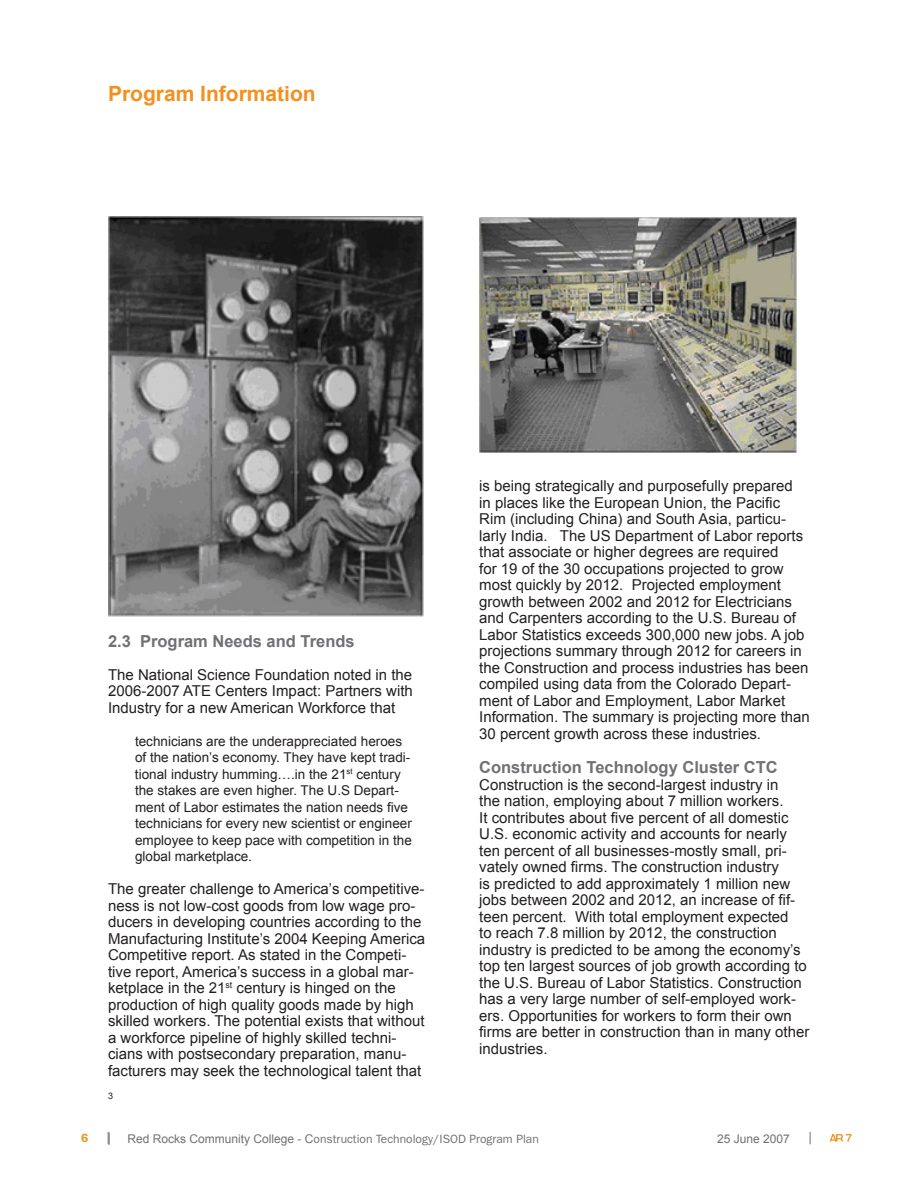
<style>
.page{position:relative;width:918px;height:1188px;background:#fff}
.page>*{position:absolute;margin:0;border:0;box-sizing:border-box;transform-origin:0 0}
.t1{font:700 21px "Arial";color:#f4901d}
.t2{font:700 16.5px "Arial";color:#717074}
.t3{font:15px/16.5px "Arial";color:#231f20}
.t4{font:13.5px/16.5px "Arial";color:#231f20}
.t5{font:12px "ITC Franklin Gothic Std";color:#717074}
.t6{font:12px "Arial";color:#717074}
.t7{font:9px "Arial";color:#231f20}
.s1{font-family:"Arial"}
</style>
<div class="page">
<img style="left:108px;top:216px;width:316px;height:401px">
<img style="left:479px;top:217px;width:318px;height:235px">
<svg style="left:810px;top:1132px;width:1px;height:12px"></svg>
<svg style="left:830px;top:1134px;width:22px;height:8px"></svg>
<svg style="left:108px;top:1132px;width:2px;height:13px"></svg>
<h1 class="t1" style="left:108px;top:80px;width:209px">Program Information</h1>
<p class="t2" style="left:108px;top:630px;width:248px">2.3 Program Needs and Trends</p>
<p class="t3" style="left:108px;top:666px;width:306px;text-align:justify">The National Science Foundation noted in the 2006-2007 ATE Centers Impact: Partners with Industry for a new American Workforce that</p>
<p class="t4" style="left:135px;top:733px;width:278px">technicians are the underappreciated heroes of the nation’s economy. They have kept tradi&shy;tional industry humming….in the 21 <sup>st</sup> century the stakes are even higher. The U.S Depart&shy;ment of Labor estimates the nation needs five technicians for every new scientist or engineer employee to keep pace with competition in the global marketplace.</p>
<p class="t3" style="left:108px;top:881px;width:319px">The greater challenge to America’s competitive&shy;ness is not low-cost goods from low wage pro&shy;ducers in developing countries according to the Manufacturing Institute’s 2004 Keeping America Competitive report. As stated in the Competi&shy;tive report, America’s success in a global mar&shy;ketplace in the 21 <sup>st</sup> century is hinged on the production of high quality goods made by high skilled workers. The potential exists that without a workforce pipeline of highly skilled techni&shy;cians with postsecondary preparation, manu&shy;facturers may seek the technological talent that</p>
<p class="t7" style="left:108px;top:1090px;width:7px">3</p>
<p class="t3" style="left:479px;top:478px;width:332px">is being strategically and purposefully prepared<br>in places like the European Union, the Pacific Rim (including China) and South Asia, particu&shy;larly India. The US Department of Labor reports that associate or higher degrees are required<br>for 1 9 of the 30 occupations projected to grow most quickly by 201 2. Projected employment growth between 2002 and 201 2 for Electricians and Carpenters according to the U.S. Bureau of Labor Statistics exceeds 300,000 new jobs. A job projections summary through 201 2 for careers in the Construction and process industries has been compiled using data from the Colorado Depart&shy;ment of Labor and Employment, Labor Market Information. The summary is projecting more than 30 percent growth across these industries.</p>
<p class="t2" style="left:479px;top:756px;width:300px">Construction Technology Cluster CTC</p>
<p class="t3" style="left:479px;top:776px;width:332px">Construction is the second-largest industry in<br>the nation, employing about 7 million workers.<br>It contributes about five percent of all domestic U.S. economic activity and accounts for nearly ten percent of all businesses-mostly small, pri&shy;vately owned firms. The construction industry<br>is predicted to add approximately 1 million new jobs between 2002 and 2012, an increase of fif&shy;teen percent. With total employment expected<br>to reach 7.8 million by 201 2, the construction industry is predicted to be among the economy’s top ten largest sources of job growth according to the U.S. Bureau of Labor Statistics. Construction has a very large number of self-employed work&shy;ers. Opportunities for workers to form their own firms are better in construction than in many other industries.</p>
<p class="t5" style="left:128px;top:1132px;width:413px"><span class="s1">Red Rocks Community College - C</span>onstruction Technology/ISOD Program Plan</p>
<p class="t6" style="left:717px;top:1131px;width:74px">25 June 2007</p>
</div>
